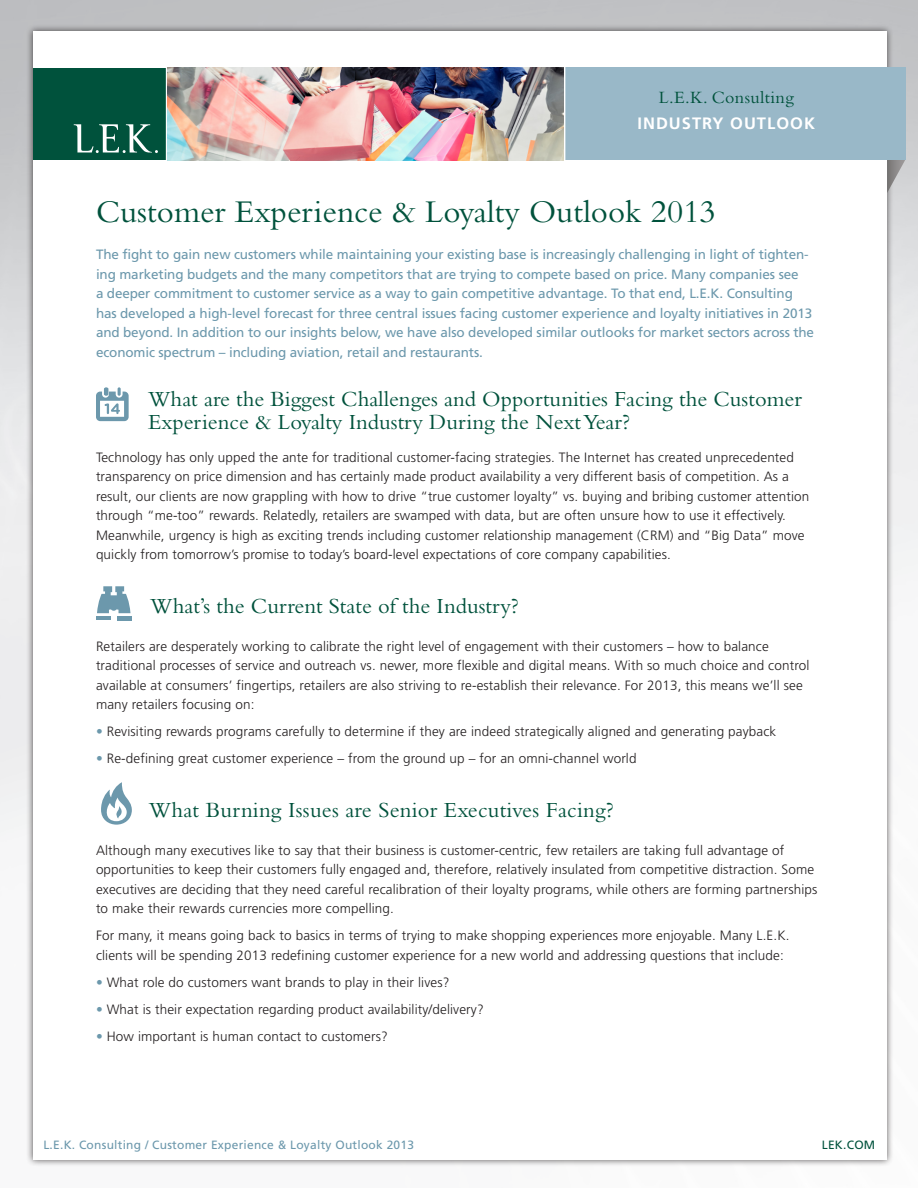
<style>
.page{position:relative;width:918px;height:1188px;background:#fff}
.page>*{position:absolute;margin:0;border:0;box-sizing:border-box;transform-origin:0 0}
.heading{font:33px "Bembo";color:#00523c}
.heading-2{font:22.5px/22.5px "Bembo";color:#00523c}
.frutiger_text{font:22.5px "Bembo";letter-spacing:.01em;color:#00523c}
.t1{font:18px "Bembo";letter-spacing:.02em;color:#00523c}
.in_blue_band_top{font:700 16.5px "Frutiger";letter-spacing:.06em;color:#fff}
.frutiger_text-2{font:300 13.5px/19.5px "Frutiger";letter-spacing:.01em;color:#231f20}
.heading-3{font:13.5px/19.5px "Frutiger";letter-spacing:-.01em;color:#6c98ac}
.t2{font:12px "Frutiger";letter-spacing:.02em;color:#6c98ac}
.t3{font:12px "Frutiger";letter-spacing:.02em;color:#00523c}
.s1{color:#6c98ac}
</style>
<div class="page">
<div style="left:26px;top:24px;width:868px;height:1143px;background:#231f20;opacity:.75"></div>
<div style="left:33px;top:31px;width:853px;height:1129px;background:#fff"></div>
<img style="left:887px;top:160px;width:18px;height:33px">
<div style="left:564px;top:67px;width:341px;height:93px;background:#99b8c8"></div>
<div style="left:33px;top:68px;width:135px;height:92px;background:#00523c"></div>
<svg style="left:74px;top:124px;width:84px;height:29px"></svg>
<hr style="left:166px;top:61px;width:3px;height:103px;background:#fff">
<hr style="left:562px;top:61px;width:3px;height:103px;background:#fff">
<img style="left:167px;top:67px;width:397px;height:93px">
<svg style="left:96px;top:387px;width:33px;height:34px"></svg>
<hr style="left:96px;top:616px;width:14px;height:4px;background:#6c98ac">
<svg style="left:97px;top:586px;width:34px;height:27px"></svg>
<div style="left:117px;top:616px;width:14px;height:5px;background:#6c98ac"></div>
<svg style="left:101px;top:782px;width:31px;height:43px"></svg>
<p class="t1" style="left:659px;top:87px;width:136px">L.E.K. Consulting</p>
<p class="in_blue_band_top" style="left:638px;top:114px;width:179px">INDUSTRY OUTLOOK</p>
<p class="heading" style="left:96px;top:192px;width:621px">Customer Experience &amp; Loyalty Outlook 2013</p>
<p class="heading-3" style="left:96px;top:245px;width:720px">The fight to gain new customers while maintaining your existing base is increasingly challenging in light of tighten&shy;ing marketing budgets and the many competitors that are trying to compete based on price. Many companies see<br>a deeper commitment to customer service as a way to gain competitive advantage. To that end, L.E.K. Consulting has developed a high-level forecast for three central issues facing customer experience and loyalty initiatives in 2013 and beyond. In addition to our insights below, we have also developed similar outlooks for market sectors across the economic spectrum – including aviation, retail and restaurants.</p>
<p class="heading-2" style="left:148px;top:387px;width:655px">What are the Biggest Challenges and Opportunities Facing the Customer<br>Experience &amp; Loyalty Industry During the Next Year?</p>
<p class="frutiger_text-2" style="left:96px;top:447px;width:715px">Technology has only upped the ante for traditional customer-facing strategies. The Internet has created unprecedented transparency on price dimension and has certainly made product availability a very different basis of competition. As a result, our clients are now grappling with how to drive “true customer loyalty” vs. buying and bribing customer attention through “me-too” rewards. Relatedly, retailers are swamped with data, but are often unsure how to use it effectively.<br>Meanwhile, urgency is high as exciting trends including customer relationship management (CRM) and “Big Data” move quickly from tomorrow’s promise to today’s board-level expectations of core company capabilities.</p>
<p class="heading-2" style="left:150px;top:594px;width:370px">What’s the Current State of the Industry?</p>
<p class="frutiger_text-2" style="left:96px;top:636px;width:715px">Retailers are desperately working to calibrate the right level of engagement with their customers – how to balance traditional processes of service and outreach vs. newer, more flexible and digital means. With so much choice and control available at consumers’ fingertips, retailers are also striving to re-establish their relevance. For 2013, this means we’ll see many retailers focusing on:</p>
<p class="frutiger_text-2" style="left:96px;top:722px;width:682px"><span class="s1">•</span> Revisiting rewards programs carefully to determine if they are indeed strategically aligned and generating payback</p>
<p class="frutiger_text-2" style="left:96px;top:749px;width:542px"><span class="s1">•</span> Re-defining great customer experience – from the ground up – for an omni-channel world</p>
<p class="frutiger_text" style="left:149px;top:797px;width:466px">What Burning Issues are Senior Executives Facing?</p>
<p class="frutiger_text-2" style="left:96px;top:840px;width:723px">Although many executives like to say that their business is customer-centric, few retailers are taking full advantage of opportunities to keep their customers fully engaged and, therefore, relatively insulated from competitive distraction. Some executives are deciding that they need careful recalibration of their loyalty programs, while others are forming partnerships to make their rewards currencies more compelling.</p>
<p class="frutiger_text-2" style="left:96px;top:926px;width:695px">For many, it means going back to basics in terms of trying to make shopping experiences more enjoyable. Many L.E.K. clients will be spending 2013 redefining customer experience for a new world and addressing questions that include:</p>
<p class="frutiger_text-2" style="left:96px;top:972px;width:355px"><span class="s1">•</span> What role do customers want brands to play in their lives?</p>
<p class="frutiger_text-2" style="left:96px;top:999px;width:389px"><span class="s1">•</span> What is their expectation regarding product availability/delivery?</p>
<p class="frutiger_text-2" style="left:96px;top:1026px;width:293px"><span class="s1">•</span> How important is human contact to customers?</p>
<p class="t2" style="left:43px;top:1138px;width:372px">L.E.K. Consulting / Customer Experience &amp; Loyalty Outlook 2013</p>
<p class="t3" style="left:822px;top:1138px;width:55px">LEK.COM</p>
</div>
